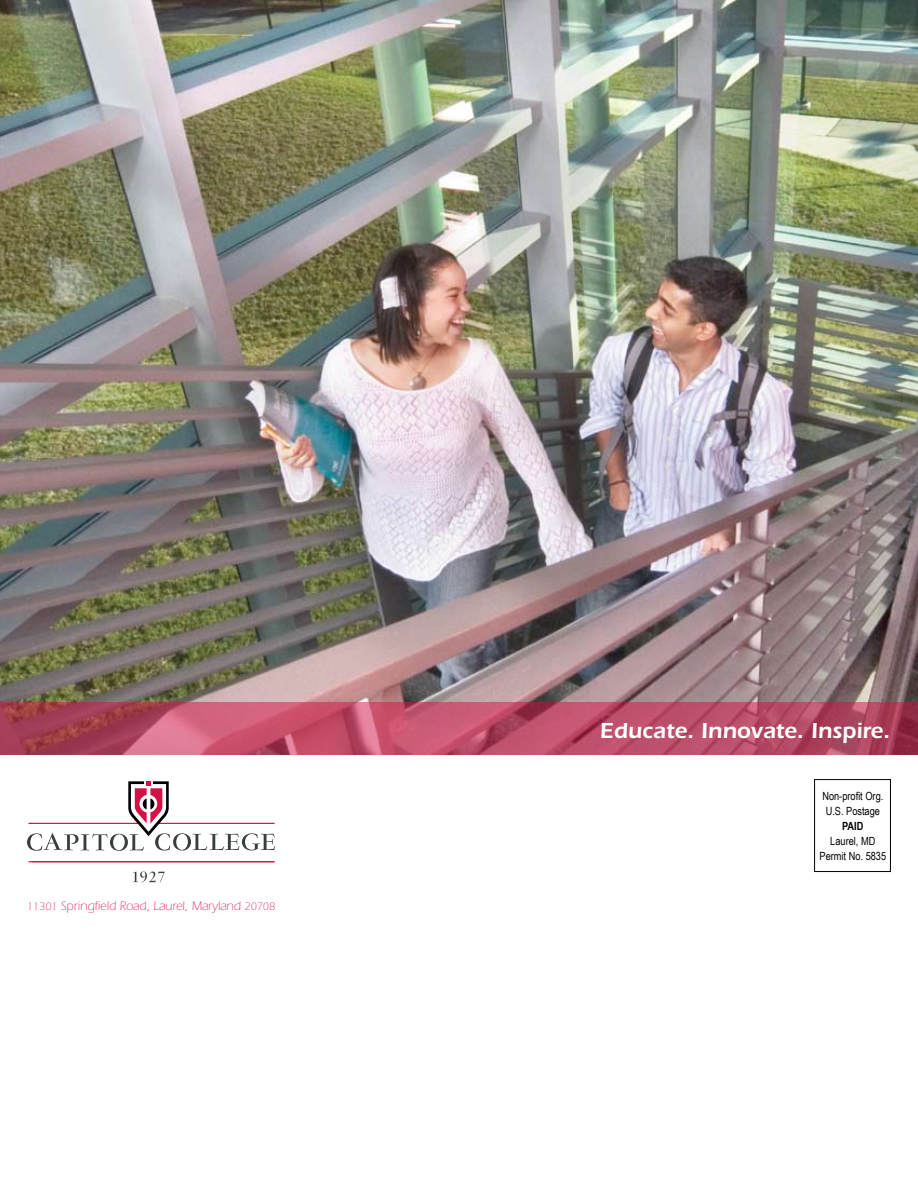
<style>
.page{position:relative;width:918px;height:1188px;background:#fff}
.page>*{position:absolute;margin:0;border:0;box-sizing:border-box;transform-origin:0 0}
.t1{font:600 22.5px "Itc Eras";color:#fff}
.t2{font:300 12.75px "Itc Eras";color:#d31145}
.t3{font:11.25px/15px "Arial Narrow";color:#000}
.t4{font:700 11.25px "Arial Narrow";color:#000}
.s1{font-size:11.25px}
</style>
<div class="page">
<img style="left:0;top:0;width:918px;height:702px">
<svg style="left:0;top:702px;width:918px;height:52px;background:#b94d66"></svg>
<hr style="left:29px;top:861px;width:246px;height:1px;background:#d31145">
<svg style="left:133px;top:871px;width:32px;height:12px"></svg>
<svg style="left:27px;top:781px;width:248px;height:70px"></svg>
<div style="left:814px;top:779px;width:77px;height:93px;border:1px solid #000"></div>
<p class="t2" style="left:27px;top:899px;width:250px"><span class="s1">11301</span> Springfield Road, Laurel, Maryland <span class="s1">20708</span></p>
<h1 class="t1" style="left:600px;top:718px;width:292px">Educate. Innovate. Inspire.</h1>
<p class="t3" style="left:822px;top:788px;width:63px">Non-profit Org.<br>U.S. Postage</p>
<p class="t4" style="left:842px;top:818px;width:23px">PAID</p>
<p class="t3" style="left:820px;top:833px;width:68px;text-align:center">Laurel, MD<br>Permit No. 5835</p>
</div>
